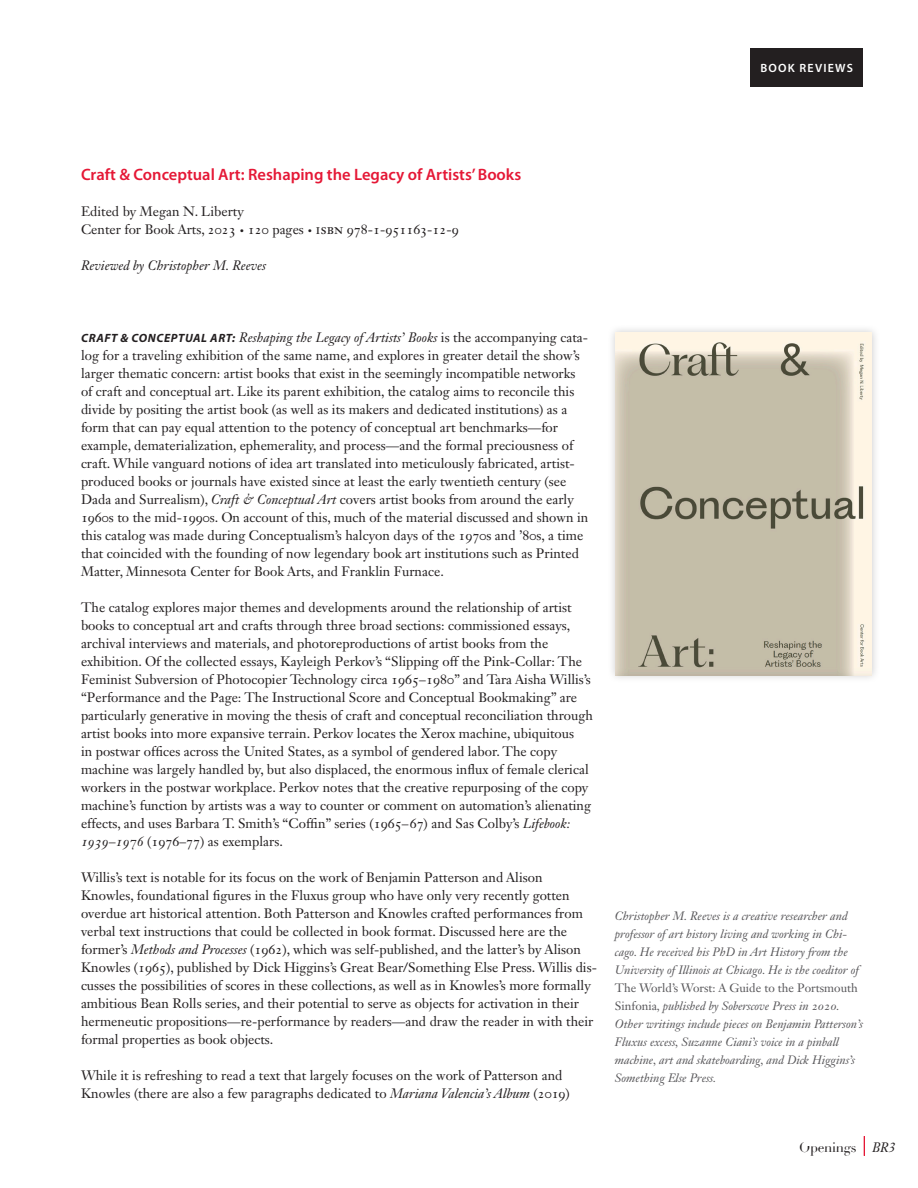
<style>
.page{position:relative;width:918px;height:1188px;background:#fff}
.page>*{position:absolute;margin:0;border:0;box-sizing:border-box;transform-origin:0 0}
.Book_Review_book_title{font:600 16.5px "Myriad Pro";color:#e51836}
.Janson_Basic_text{font:13.5px/18px "Janson Text LT Std";color:#231f20}
.Janson_Basic_text-2{font:italic 13.5px "Janson Text LT Std";color:#231f20}
.t1{font:13.5px "Didot";letter-spacing:-.02em;color:#231f20}
.About_the_Author{font:italic 12px/18px "Janson Text LT Std";color:#575659}
.t2{font:600 12px "Myriad Pro";letter-spacing:.1em;color:#fff}
.s1{font-size:15px}
.s2{font-family:"Myriad Pro";font-weight:700;font-style:italic;font-size:12px}
.s3{font-style:italic}
.s4{font-style:normal}
</style>
<div class="page">
<svg style="left:864px;top:1136px;width:1px;height:20px"></svg>
<div style="left:607px;top:325px;width:273px;height:359px;background:#808083;opacity:.4"></div>
<img style="left:615px;top:333px;width:257px;height:342px">
<div style="left:750px;top:48px;width:113px;height:39px;background:#231f20"></div>
<p class="t2" style="left:760px;top:60px;width:94px">BOOK REVIEWS</p>
<p class="Book_Review_book_title" style="left:81px;top:164px;width:442px">Craft &amp; Conceptual Art: Reshaping the Legacy of Artists’ Books</p>
<p class="Janson_Basic_text" style="left:81px;top:202px;width:164px">Edited by Megan N. Liberty</p>
<p class="Janson_Basic_text" style="left:81px;top:220px;width:379px">Center for Book Arts, 2023 <sup>.</sup> 120 pages <sup>.</sup> <span class="s1">isbn</span> 978-1-951163-12-9</p>
<p class="Janson_Basic_text-2" style="left:81px;top:257px;width:187px">Reviewed by Christopher M. Reeves</p>
<p class="Janson_Basic_text" style="left:81px;top:328px;width:509px"><span class="s2">CRAFT &amp; CONCEPTUAL ART:</span> <span class="s3">Reshaping the Legacy of Artists’ Books</span> is the accompanying cata&shy;log for a traveling exhibition of the same name, and explores in greater detail the show’s larger thematic concern: artist books that exist in the seemingly incompatible networks of craft and conceptual art. Like its parent exhibition, the catalog aims to reconcile this divide by positing the artist book (as well as its makers and dedicated institutions) as a form that can pay equal attention to the potency of conceptual art benchmarks—for example, dematerialization, ephemerality, and process—and the formal preciousness of craft. While vanguard notions of idea art translated into meticulously fabricated, artist&shy;produced books or journals have existed since at least the early twentieth century (see Dada and Surrealism), <span class="s3">Craft &amp; Conceptual Art</span> covers artist books from around the early 1960s to the mid-1990s. On account of this, much of the material discussed and shown in this catalog was made during Conceptualism’s halcyon days of the 1970s and ’80s, a time that coincided with the founding of now legendary book art institutions such as Printed Matter, Minnesota Center for Book Arts, and Franklin Furnace.</p>
<p class="Janson_Basic_text" style="left:81px;top:598px;width:513px">The catalog explores major themes and developments around the relationship of artist books to conceptual art and crafts through three broad sections: commissioned essays, archival interviews and materials, and photoreproductions of artist books from the exhibition. Of the collected essays, Kayleigh Perkov’s “Slipping off the Pink-Collar: The Feminist Subversion of Photocopier Technology circa 1965–1980” and Tara Aisha Willis’s “Performance and the Page: The Instructional Score and Conceptual Bookmaking” are particularly generative in moving the thesis of craft and conceptual reconciliation through artist books into more expansive terrain. Perkov locates the Xerox machine, ubiquitous<br>in postwar offices across the United States, as a symbol of gendered labor. The copy machine was largely handled by, but also displaced, the enormous influx of female clerical workers in the postwar workplace. Perkov notes that the creative repurposing of the copy machine’s function by artists was a way to counter or comment on automation’s alienating effects, and uses Barbara T. Smith’s “Coffin” series (1965–67) and Sas Colby’s <span class="s3">Lifebook:<br>1939–1976</span> (1976–77) as exemplars.</p>
<p class="Janson_Basic_text" style="left:81px;top:868px;width:518px">Willis’s text is notable for its focus on the work of Benjamin Patterson and Alison Knowles, foundational figures in the Fluxus group who have only very recently gotten overdue art historical attention. Both Patterson and Knowles crafted performances from verbal text instructions that could be collected in book format. Discussed here are the former’s <span class="s3">Methods and Processes</span> (1962), which was self-published, and the latter’s by Alison Knowles (1965), published by Dick Higgins’s Great Bear/Something Else Press. Willis dis&shy;cusses the possibilities of scores in these collections, as well as in Knowles’s more formally ambitious Bean Rolls series, and their potential to serve as objects for activation in their hermeneutic propositions—re-performance by readers—and draw the reader in with their formal properties as book objects.</p>
<p class="Janson_Basic_text" style="left:81px;top:1066px;width:490px">While it is refreshing to read a text that largely focuses on the work of Patterson and<br>Knowles (there are also a few paragraphs dedicated to <span class="s3">Mariana Valencia’s Album</span> (2019)</p>
<p class="About_the_Author" style="left:615px;top:907px;width:250px">Christopher M. Reeves is a creative researcher and professor of art history living and working in Chi&shy;cago. He received his PhD in Art History from the University of Illinois at Chicago. He is the coeditor of <span class="s4">The World’s Worst: A Guide to the Portsmouth Sinfonia</span>, published by Soberscove Press in 2020.<br>Other writings include pieces on Benjamin Patterson’s Fluxus excess, Suzanne Ciani’s voice in a pinball machine, art and skateboarding, and Dick Higgins’s Something Else Press.</p>
<p class="t1" style="left:799px;top:1139px;width:59px">Openings</p>
<p class="Janson_Basic_text-2" style="left:872px;top:1139px;width:25px">BR3</p>
</div>
